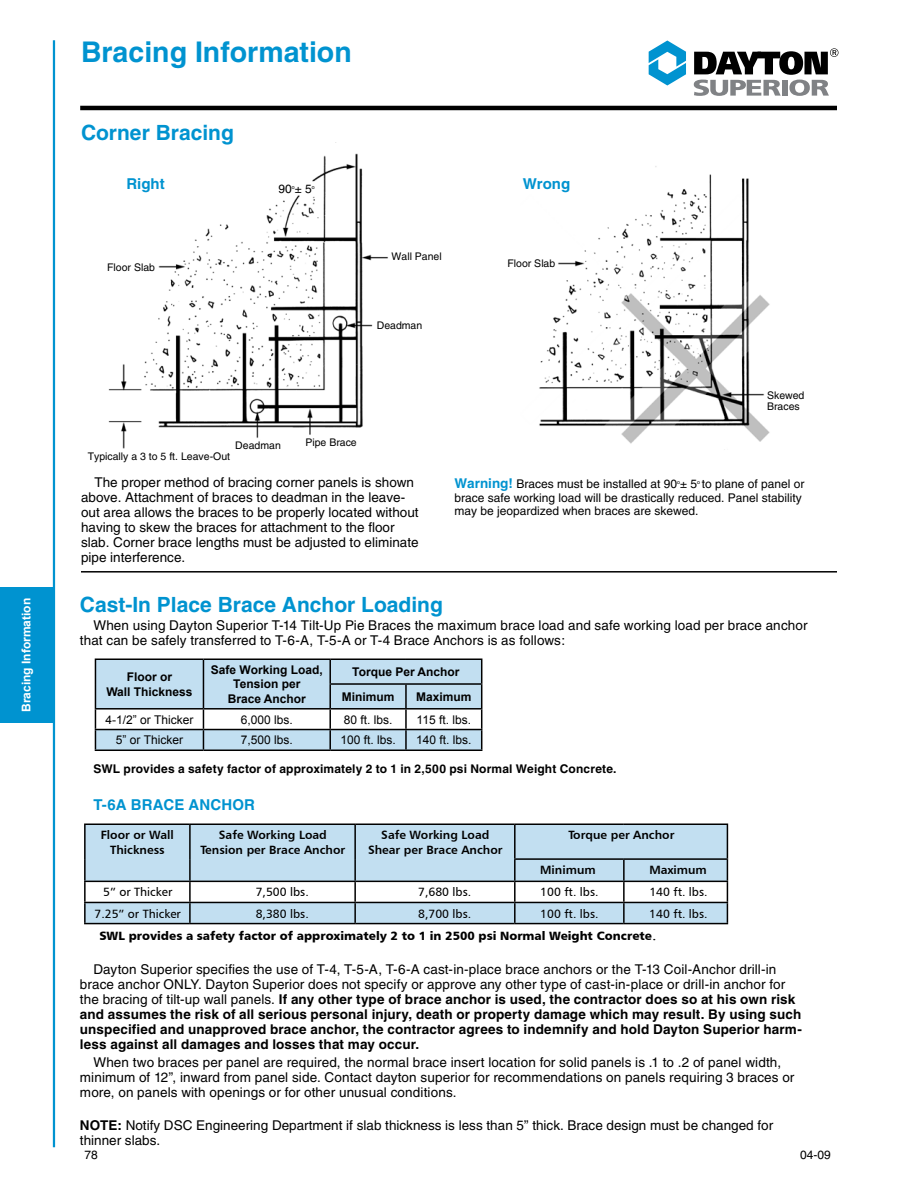
<style>
.page{position:relative;width:918px;height:1188px;background:#fff}
.page>*{position:absolute;margin:0;border:0;box-sizing:border-box;transform-origin:0 0}
.t1{font:700 28.5px "Helvetica";color:#0093d0}
.t2{font:700 21px "Helvetica";color:#0093d0}
.t3{font:700 15px "Helvetica";color:#0093d0}
.t4{font:13.5px/15px "Helvetica";color:#000}
.t5{font:700 13.5px/15px "Helvetica";letter-spacing:.01em;color:#000}
.t6{font:12px/13.5px "Helvetica";color:#000}
.t7{font:12px/14.4px "Humanist 777 BT Bold B";color:#000;text-align:center}
.t8{font:12px "Humanist 777 BT Roman B";color:#000}
.t9{font:700 12px/14.4px "Arial";color:#000;text-align:center}
.t10{font:12px "Arial";color:#000}
.t11{font:700 12px "Helvetica";letter-spacing:.015em;color:#000}
.t12{font:12px "Humanist 777 BT Black B";color:#000}
.t13{font:700 12px "Arial";color:#fff}
.t14{font:10.5px/10.5px "Helvetica";color:#000}
.t15{font:5.25px "Arial";color:#000}
.s1{font-weight:700;font-size:13.5px;color:#0093d0}
.s2{font-family:"Times New Roman";font-size:18px}
.s3{font-weight:400}
.s4{font-weight:700}
</style>
<div class="page">
<div style="left:0;top:587px;width:53px;height:136px;background:#0093d0"></div>
<img style="left:108px;top:153px;width:662px;height:297px">
<hr style="left:81px;top:571px;width:756px;height:2px;background:#000">
<hr style="left:95px;top:658px;width:108px;height:2px;background:#000">
<hr style="left:203px;top:658px;width:127px;height:2px;background:#000">
<hr style="left:330px;top:658px;width:76px;height:2px;background:#000">
<hr style="left:406px;top:658px;width:76px;height:2px;background:#000">
<svg style="left:95px;top:659px;width:387px;height:91px"></svg>
<hr style="left:95px;top:750px;width:108px;height:1px;background:#000">
<hr style="left:203px;top:750px;width:127px;height:1px;background:#000">
<hr style="left:330px;top:750px;width:76px;height:1px;background:#000">
<hr style="left:406px;top:750px;width:76px;height:1px;background:#000">
<div style="left:86px;top:825px;width:641px;height:35px;background:#c2dff1"></div>
<hr style="left:84px;top:824px;width:106px;height:1px;background:#000">
<hr style="left:84px;top:825px;width:2px;height:34px;background:#000">
<hr style="left:190px;top:824px;width:165px;height:1px;background:#000">
<hr style="left:189px;top:825px;width:2px;height:34px;background:#000">
<hr style="left:355px;top:824px;width:160px;height:1px;background:#000">
<hr style="left:354px;top:825px;width:2px;height:34px;background:#000">
<hr style="left:515px;top:824px;width:109px;height:1px;background:#000">
<hr style="left:514px;top:825px;width:2px;height:33px;background:#000">
<hr style="left:624px;top:824px;width:104px;height:1px;background:#000">
<hr style="left:727px;top:825px;width:1px;height:33px;background:#000">
<hr style="left:84px;top:859px;width:2px;height:22px;background:#000">
<hr style="left:189px;top:859px;width:2px;height:22px;background:#000">
<hr style="left:354px;top:859px;width:2px;height:22px;background:#000">
<hr style="left:514px;top:858px;width:110px;height:2px;background:#000">
<hr style="left:624px;top:858px;width:104px;height:2px;background:#000">
<hr style="left:84px;top:881px;width:106px;height:1px;background:#000">
<hr style="left:84px;top:882px;width:2px;height:20px;background:#000">
<hr style="left:84px;top:902px;width:106px;height:1px;background:#000">
<hr style="left:84px;top:903px;width:2px;height:20px;background:#000">
<svg style="left:85px;top:860px;width:643px;height:63px"></svg>
<hr style="left:84px;top:923px;width:106px;height:1px;background:#000">
<hr style="left:190px;top:923px;width:165px;height:1px;background:#000">
<hr style="left:355px;top:923px;width:160px;height:1px;background:#000">
<hr style="left:515px;top:923px;width:109px;height:1px;background:#000">
<hr style="left:624px;top:923px;width:104px;height:1px;background:#000">
<hr style="left:53px;top:40px;width:2px;height:1107px;background:#0093d0">
<hr style="left:80px;top:106px;width:757px;height:4px;background:#000">
<svg style="left:649px;top:41px;width:37px;height:45px"></svg>
<svg style="left:694px;top:48px;width:144px;height:48px"></svg>
<p class="t13" style="left:18px;top:712px;width:116px;rotate:-90deg">Bracing Information</p>
<h1 class="t1" style="left:81px;top:35px;width:272px">Bracing Information</h1>
<h2 class="t2" style="left:81px;top:120px;width:154px">Corner Bracing</h2>
<p class="t3" style="left:126px;top:175px;width:40px">Right</p>
<p class="t3" style="left:523px;top:175px;width:49px">Wrong</p>
<p class="t6" style="left:279px;top:182px;width:35px">90± 5</p>
<p class="t15" style="left:292px;top:183px;width:4px">o</p>
<p class="t15" style="left:312px;top:183px;width:4px">o</p>
<p class="t14" style="left:107px;top:263px;width:49px">Floor Slab</p>
<p class="t14" style="left:392px;top:251px;width:52px">Wall Panel</p>
<p class="t14" style="left:377px;top:320px;width:47px">Deadman</p>
<p class="t14" style="left:235px;top:440px;width:47px">Deadman</p>
<p class="t14" style="left:88px;top:451px;width:144px">Typically a 3 to 5 ft. Leave-Out</p>
<p class="t14" style="left:305px;top:437px;width:53px">Pipe Brace</p>
<p class="t14" style="left:507px;top:258px;width:49px">Floor Slab</p>
<p class="t14" style="left:767px;top:390px;width:39px">Skewed<br>Braces</p>
<p class="t4" style="left:81px;top:475px;width:339px;text-indent:14px">The proper method of bracing corner panels is shown above. Attachment of braces to deadman in the leave&shy;out area allows the braces to be properly located without having to skew the braces for attachment to the floor slab. Corner brace lengths must be adjusted to eliminate pipe interference.</p>
<p class="t6" style="left:455px;top:477px;width:352px"><span class="s1">Warning!</span> Braces must be installed at 90 ± 5 to plane of panel or</p>
<p class="t15" style="left:677px;top:478px;width:4px">o</p>
<p class="t15" style="left:697px;top:478px;width:4px">o</p>
<p class="t6" style="left:455px;top:491px;width:349px">brace safe working load will be drastically reduced. Panel stability may be jeopardized when braces are skewed.</p>
<h2 class="t2" style="left:80px;top:592px;width:364px">Cast-In Place Brace Anchor Loading</h2>
<p class="t4" style="left:80px;top:618px;width:729px;text-indent:14px">When using Dayton Superior T-14 Tilt-Up Pie Braces the maximum brace load and safe working load per brace anchor that can be safely transferred to T-6-A, T-5-A or T-4 Brace Anchors is as follows:</p>
<p class="t9" style="left:106px;top:670px;width:88px">Floor or<br>Wall Thickness</p>
<p class="t9" style="left:211px;top:663px;width:113px">Safe Working Load,<br>Tension per<br>Brace Anchor</p>
<p class="t9" style="left:342px;top:660px;width:119px;line-height:24.8px;text-align:left;text-indent:11px">Torque Per Anchor<br>Minimum</p>
<p class="t9" style="left:416px;top:690px;width:57px">Maximum</p>
<p class="t10" style="left:106px;top:711px;width:89px">4-1/2” or Thicker</p>
<p class="t10" style="left:241px;top:711px;width:54px">6,000 lbs.</p>
<p class="t10" style="left:344px;top:711px;width:50px">80 ft. lbs.</p>
<p class="t10" style="left:417px;top:711px;width:56px">115 ft. lbs.</p>
<p class="t10" style="left:116px;top:732px;width:69px">5” or Thicker</p>
<p class="t10" style="left:241px;top:732px;width:54px">7,500 lbs.</p>
<p class="t10" style="left:340px;top:732px;width:57px">100 ft. lbs.</p>
<p class="t10" style="left:416px;top:732px;width:57px">140 ft. lbs.</p>
<p class="t11" style="left:93px;top:762px;width:525px">SWL provides a safety factor of approximately 2 to 1 in 2,500 psi Normal Weight Concrete.</p>
<p class="t3" style="left:93px;top:795px;width:52px">T-6A Brace</p>
<p class="t3" style="left:189px;top:795px;width:14px">Anchor</p>
<p class="t7" style="left:101px;top:828px;width:75px">Floor or Wall<br>Thickness</p>
<p class="t7" style="left:200px;top:828px;width:146px">Safe Working Load<br>Tension per Brace Anchor</p>
<p class="t7" style="left:368px;top:828px;width:136px">Safe Working Load<br>Shear per Brace Anchor</p>
<p class="t7" style="left:568px;top:828px;width:107px">Torque per Anchor</p>
<p class="t7" style="left:540px;top:863px;width:57px">Minimum</p>
<p class="t7" style="left:649px;top:863px;width:59px">Maximum</p>
<p class="t8" style="left:103px;top:885px;width:71px">5” or Thicker</p>
<p class="t8" style="left:256px;top:885px;width:55px">7,500 lbs.</p>
<p class="t8" style="left:418px;top:885px;width:55px">7,680 lbs.</p>
<p class="t8" style="left:540px;top:885px;width:60px">100 ft. lbs.</p>
<p class="t8" style="left:649px;top:885px;width:60px">140 ft. lbs.</p>
<p class="t8" style="left:95px;top:906px;width:88px">7.25” or Thicker</p>
<p class="t8" style="left:256px;top:906px;width:55px">8,380 lbs.</p>
<p class="t8" style="left:418px;top:906px;width:55px">8,700 lbs.</p>
<p class="t8" style="left:540px;top:906px;width:60px">100 ft. lbs.</p>
<p class="t8" style="left:649px;top:906px;width:60px">140 ft. lbs.</p>
<p class="t12" style="left:99px;top:928px;width:559px">SWL provides a safety factor of approximately 2 to 1 in 2500 psi Normal Weight Concrete<span class="s2">.</span></p>
<p class="t5" style="left:80px;top:961px;width:723px;text-indent:14px"><span class="s3">Dayton Superior specifies the use of T-4, T-5-A, T-6-A cast-in-place brace anchors or the T-13 Coil-Anchor drill-in brace anchor ONLY. Dayton Superior does not specify or approve any other type of cast-in-place or drill-in anchor for the bracing of tilt-up wall panels.</span> If any other type of brace anchor is used, the contractor does so at his own risk and assumes the risk of all serious personal injury, death or property damage which may result. By using such unspecified and unapproved brace anchor, the contractor agrees to indemnify and hold Dayton Superior harm&shy;less against all damages and losses that may occur.</p>
<p class="t4" style="left:80px;top:1055px;width:716px;text-indent:14px">When two braces per panel are required, the normal brace insert location for solid panels is .1 to .2 of panel width, minimum of 12”, inward from panel side. Contact dayton superior for recommendations on panels requiring 3 braces or more, on panels with openings or for other unusual conditions.</p>
<p class="t4" style="left:80px;top:1118px;width:695px"><span class="s4">NOTE:</span> Notify DSC Engineering Department if slab thickness is less than 5” thick. Brace design must be changed for thinner slabs.</p>
<p class="t6" style="left:84px;top:1148px;width:15px">78</p>
<p class="t6" style="left:800px;top:1148px;width:32px">04-09</p>
</div>
